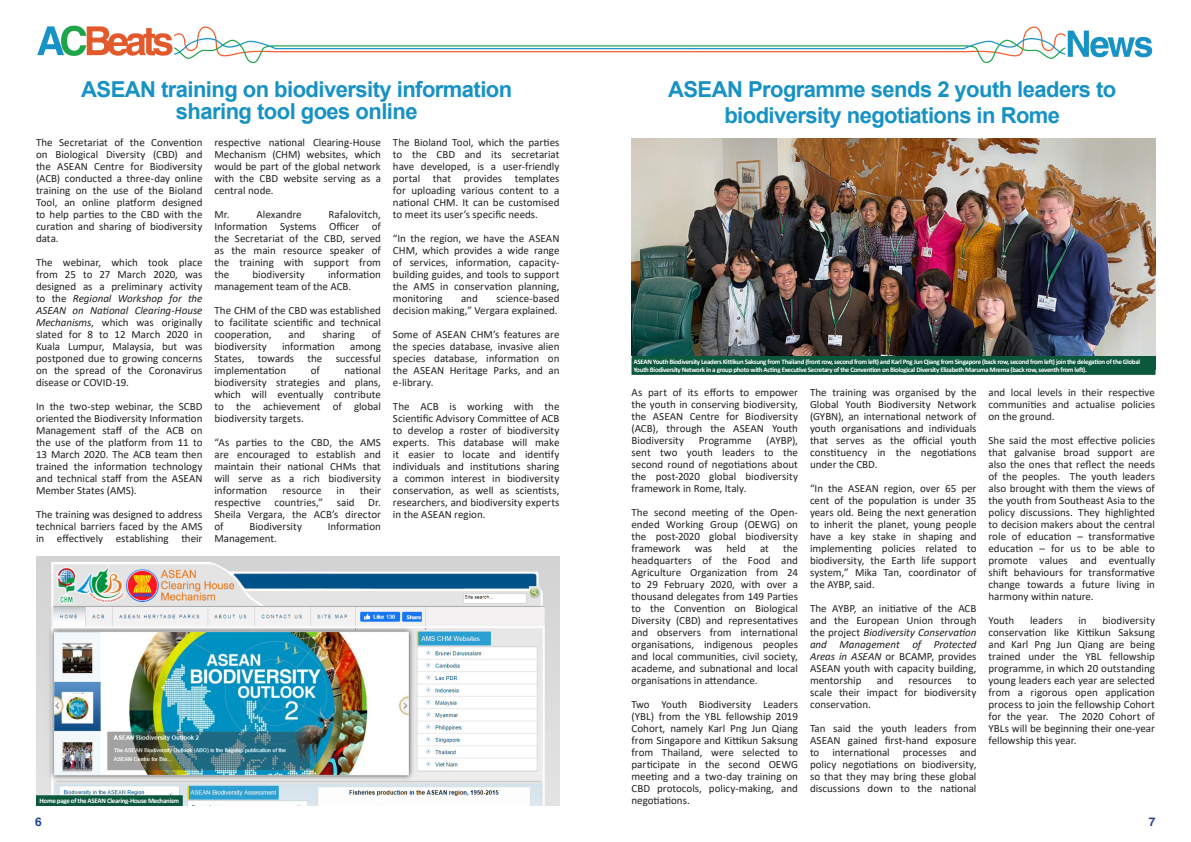
<style>
.page{position:relative;width:1191px;height:842px;background:#fff}
.page>*{position:absolute;margin:0;border:0;box-sizing:border-box;transform-origin:0 0}
.Paragraph_Style_2{font:700 22px/22.4px "Arial";letter-spacing:-.025em;color:#1792c4;text-align:center}
.t1{font:700 12px "Helvetica CE";color:#253f8e}
.t2{font:11px/12px "Calibri";color:#231f20;text-align:justify}
.t3{font:700 7px/7.5px "Calibri";letter-spacing:-.045em;color:#fff}
.s1{font-style:italic}
</style>
<div class="page">
<img style="left:37px;top:25px;width:1116px;height:39px">
<img style="left:36px;top:556px;width:523px;height:250px">
<div style="left:632px;top:358px;width:522px;height:16px;background:#0b583d"></div>
<div style="left:631px;top:357px;width:524px;height:18px;border:2px solid #0b583d"></div>
<div style="left:37px;top:796px;width:145px;height:9px;background:#0b583d"></div>
<div style="left:36px;top:795px;width:147px;height:11px;border:2px solid #0b583d"></div>
<img style="left:631px;top:138px;width:524px;height:217px">
<p class="Paragraph_Style_2" style="left:81px;top:78px;width:432px">ASEAN training on biodiversity information sharing tool goes online</p>
<p class="Paragraph_Style_2" style="left:668px;top:76px;width:450px;line-height:26.4px">ASEAN Programme sends 2 youth leaders to biodiversity negotiations in Rome</p>
<p class="t2" style="left:36px;top:136px;width:168px">The Secretariat of the Convention on Biological Diversity (CBD) and the ASEAN Centre for Biodiversity (ACB) conducted a three-day online training on the use of the Bioland Tool, an online platform designed to help parties to the CBD with the curation and sharing of biodiversity data.</p>
<p class="t2" style="left:36px;top:256px;width:168px">The webinar, which took place from 25 to 27 March 2020, was designed as a preliminary activity to the <span class="s1">Regional Workshop for the ASEAN on National Clearing-House Mechanisms</span>, which was originally slated for 8 to 12 March 2020 in Kuala Lumpur, Malaysia, but was postponed due to growing concerns on the spread of the Coronavirus disease or COVID-19.</p>
<p class="t2" style="left:36px;top:400px;width:168px">In the two-step webinar, the SCBD oriented the Biodiversity Information Management staff of the ACB on the use of the platform from 11 to 13 March 2020. The ACB team then trained the information technology and technical staff from the ASEAN Member States (AMS).</p>
<p class="t2" style="left:36px;top:508px;width:168px">The training was designed to address technical barriers faced by the AMS in effectively establishing their</p>
<p class="t2" style="left:214px;top:136px;width:168px">respective national Clearing-House Mechanism (CHM) websites, which would be part of the global network with the CBD website serving as a central node.</p>
<p class="t2" style="left:214px;top:208px;width:17px">Mr.</p>
<p class="t2" style="left:256px;top:208px;width:47px">Alexandre</p>
<p class="t2" style="left:393px;top:136px;width:168px">The Bioland Tool, which the parties to the CBD and its secretariat have developed, is a user-friendly portal that provides templates for uploading various content to a national CHM. It can be customised to meet its user’s specific needs.</p>
<p class="t2" style="left:393px;top:232px;width:168px">“In the region, we have the ASEAN CHM, which provides a wide range of services, information, capacity&shy;building guides, and tools to support the AMS in conservation planning, monitoring</p>
<p class="t2" style="left:214px;top:208px;width:168px;text-indent:114px">Rafalovitch, Information Systems Officer of the Secretariat of the CBD, served as the main resource speaker of the training with support from the</p>
<p class="t2" style="left:214px;top:268px;width:168px;text-indent:114px">information management team of the ACB.</p>
<p class="t2" style="left:214px;top:304px;width:168px">The CHM of the CBD was established to facilitate scientific and technical cooperation,</p>
<p class="t2" style="left:252px;top:268px;width:54px">biodiversity</p>
<p class="t2" style="left:393px;top:292px;width:168px;text-align:right">science-based<br>decision making,” Vergara explained.</p>
<p class="t2" style="left:393px;top:328px;width:168px">Some of ASEAN CHM’s features are the species database, invasive alien species database, information on the ASEAN Heritage Parks, and an e-library.</p>
<p class="t2" style="left:393px;top:400px;width:168px">The ACB is working with the Scientific Advisory Committee of ACB to develop a roster of biodiversity experts. This database will make it easier to locate and identify individuals and institutions sharing a common interest in biodiversity conservation, as well as scientists, researchers, and biodiversity experts in the ASEAN region.</p>
<p class="t2" style="left:461px;top:292px;width:18px">and</p>
<p class="t2" style="left:289px;top:328px;width:18px">and</p>
<p class="t2" style="left:322px;top:328px;width:34px">sharing</p>
<p class="t2" style="left:372px;top:328px;width:11px">of</p>
<p class="t2" style="left:214px;top:340px;width:54px">biodiversity</p>
<p class="t2" style="left:282px;top:340px;width:54px">information</p>
<p class="t2" style="left:214px;top:340px;width:168px;text-indent:136px">among States, towards the successful implementation</p>
<p class="t3" style="left:633px;top:358px;width:508px">ASEAN Youth Biodiversity Leaders Kittikun Saksung from Thailand (front row, second from left) and Karl Png Jun Qiang from Singapore (back row, second from left) join the delegation of the Global<br>Youth Biodiversity Network in a group photo with Acting Executive Secretary of the Convention on Biological Diversity Elizabeth Maruma Mrema (back row, seventh from left).</p>
<p class="t2" style="left:311px;top:364px;width:11px">of</p>
<p class="t2" style="left:214px;top:364px;width:168px;text-indent:130px">national biodiversity strategies and plans, which will eventually contribute to the achievement of global biodiversity targets.</p>
<p class="t2" style="left:214px;top:436px;width:168px">“As parties to the CBD, the AMS are encouraged to establish and maintain their national CHMs that will serve as a rich biodiversity information</p>
<p class="t2" style="left:631px;top:386px;width:168px">As part of its efforts to empower the youth in conserving biodiversity, the ASEAN Centre for Biodiversity (ACB), through the ASEAN Youth Biodiversity</p>
<p class="t2" style="left:810px;top:386px;width:168px">The training was organised by the Global Youth Biodiversity Network (GYBN), an international network of youth organisations and individuals that serves as the official youth constituency in the negotiations under the CBD.</p>
<p class="t2" style="left:810px;top:482px;width:168px">“In the ASEAN region, over 65 per cent of the population is under 35 years old. Being the next generation to inherit the planet, young people have a key stake in shaping and implementing policies related to biodiversity, the Earth life support system,” Mika Tan, coordinator of the AYBP, said.</p>
<p class="t2" style="left:810px;top:602px;width:168px">The AYBP, an initiative of the ACB and the European Union through the project <span class="s1">Biodiversity Conservation and Management of Protected Areas in ASEAN</span> or BCAMP, provides ASEAN youth with capacity building, mentorship</p>
<p class="t2" style="left:988px;top:386px;width:168px">and local levels in their respective communities and actualise policies on the ground.</p>
<p class="t2" style="left:988px;top:434px;width:168px">She said the most effective policies that galvanise broad support are also the ones that reflect the needs of the peoples. The youth leaders also brought with them the views of the youth from Southeast Asia to the policy discussions. They highlighted to decision makers about the central role of education – transformative education – for us to be able to promote values and eventually shift behaviours for transformative change towards a future living in harmony within nature.</p>
<p class="t2" style="left:988px;top:614px;width:27px">Youth</p>
<p class="t2" style="left:1030px;top:614px;width:34px">leaders</p>
<p class="t2" style="left:1078px;top:614px;width:10px">in</p>
<p class="t2" style="left:631px;top:434px;width:168px;text-indent:135px">(AYBP), sent two youth leaders to the second round of negotiations about the post-2020 global biodiversity framework in Rome, Italy.</p>
<p class="t2" style="left:631px;top:506px;width:168px">The second meeting of the Open&shy;ended Working Group (OEWG) on the post-2020 global biodiversity framework</p>
<p class="t2" style="left:699px;top:434px;width:54px">Programme</p>
<p class="t2" style="left:214px;top:484px;width:168px;text-indent:145px">their respective countries,” said Dr.<br>Sheila Vergara, the ACB’s director of</p>
<p class="t2" style="left:282px;top:484px;width:41px">resource</p>
<p class="t2" style="left:336px;top:484px;width:10px">in</p>
<p class="t2" style="left:249px;top:520px;width:54px">Biodiversity</p>
<p class="t2" style="left:328px;top:520px;width:55px">Information</p>
<p class="t2" style="left:214px;top:532px;width:64px">Management.</p>
<p class="t2" style="left:631px;top:542px;width:168px;text-indent:152px">the headquarters of the Food and Agriculture Organization from 24 to 29 February 2020, with over a thousand delegates from 149 Parties to the Convention on Biological Diversity (CBD) and representatives and observers from international organisations, indigenous peoples and local communities, civil society, academe, and subnational and local organisations in attendance.</p>
<p class="t2" style="left:631px;top:698px;width:168px">Two Youth Biodiversity Leaders (YBL) from the YBL fellowship 2019<br>Cohort, namely Karl Png Jun Qiang from Singapore and Kittikun Saksung from Thailand, were selected to participate in the second OEWG meeting and a two-day training on CBD protocols, policy-making, and negotiations.</p>
<p class="t2" style="left:695px;top:542px;width:19px">was</p>
<p class="t2" style="left:726px;top:542px;width:21px">held</p>
<p class="t2" style="left:760px;top:542px;width:10px">at</p>
<p class="t2" style="left:988px;top:614px;width:168px;text-indent:114px">biodiversity conservation like Kittikun Saksung and Karl Png Jun Qiang are being trained under the YBL fellowship programme, in which 20 outstanding young leaders each year are selected from a rigorous open application process to join the fellowship Cohort for the year. The 2020 Cohort of YBLs will be beginning their one-year fellowship this year.</p>
<p class="t2" style="left:876px;top:674px;width:18px">and</p>
<p class="t2" style="left:908px;top:674px;width:45px">resources</p>
<p class="t2" style="left:810px;top:674px;width:168px;text-indent:157px">to scale their impact for biodiversity conservation.</p>
<p class="t2" style="left:810px;top:722px;width:168px">Tan said the youth leaders from ASEAN gained first-hand exposure to international processes and policy negotiations on biodiversity, so that they may bring these global discussions down to the national</p>
<p class="t3" style="left:40px;top:796px;width:141px">Home page of the ASEAN Clearing-House Mechanism</p>
<p class="t1" style="left:35px;top:814px;width:8px">6</p>
<p class="t1" style="left:1148px;top:814px;width:8px">7</p>
</div>
